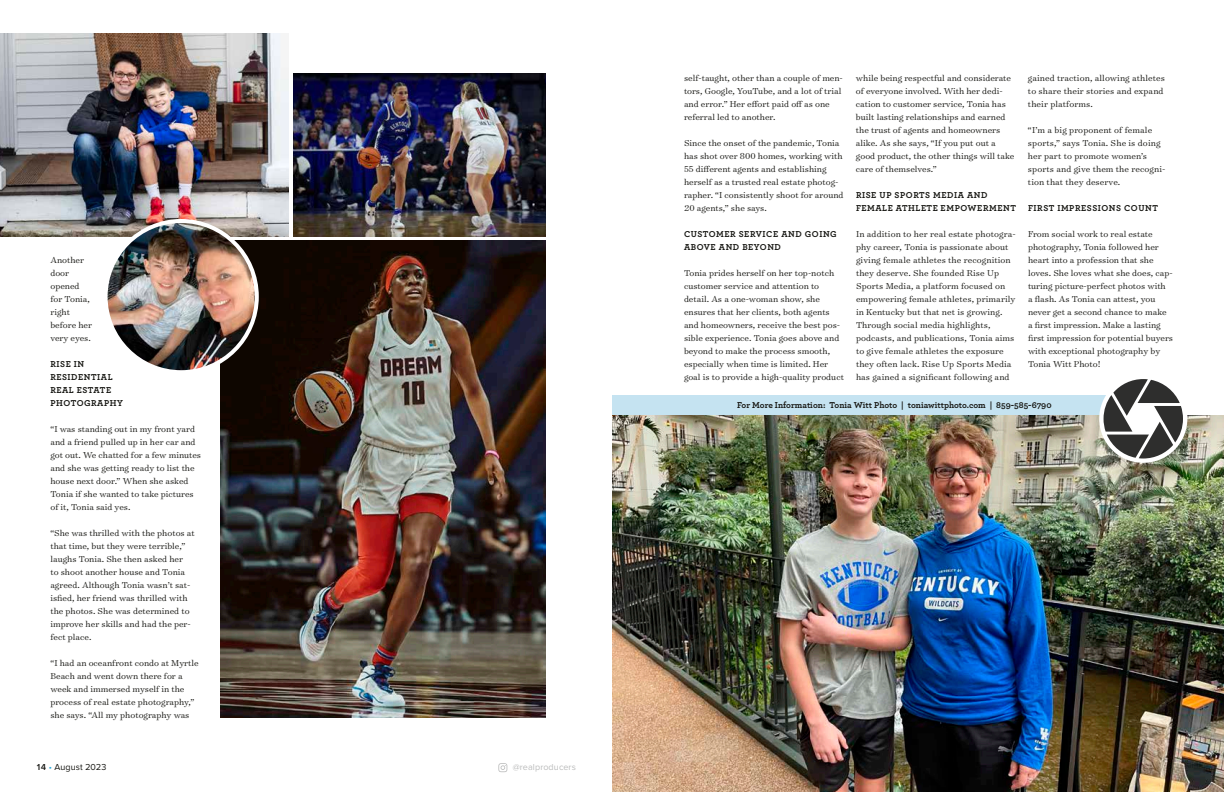
<style>
.page{position:relative;width:1224px;height:792px;background:#fff}
.page>*{position:absolute;margin:0;border:0;box-sizing:border-box;transform-origin:0 0}
.t1{font:300 9.8px/13px "Surveyor Text";color:#171713}
.t2{font:700 9px/13px "Archer Pro";letter-spacing:.06em;color:#171713}
.t3{font:700 9px "Archer Pro";color:#171713}
.t4{font:9px "Proxima Nova";letter-spacing:.01em;color:#bbbcbc}
.t5{font:9px "Proxima Nova";letter-spacing:.01em;color:#171713}
.s1{font-weight:600}
.s2{color:#26a7d9}
</style>
<div class="page">
<svg style="left:498px;top:763px;width:9px;height:9px"></svg>
<img style="left:612px;top:415px;width:612px;height:377px">
<img style="left:221px;top:240px;width:325px;height:478px">
<img style="left:293px;top:73px;width:253px;height:163px">
<img style="left:0;top:34px;width:289px;height:202px">
<img style="left:106px;top:221px;width:151px;height:151px;border-radius:76px">
<div style="left:104px;top:219px;width:155px;height:155px;border:4px solid #fff;border-radius:50%"></div>
<div style="left:612px;top:395px;width:544px;height:20px;background:#c5e3f1"></div>
<div style="left:1099px;top:375px;width:88px;height:88px;background:#fff;border-radius:50%"></div>
<svg style="left:1104px;top:379px;width:79px;height:80px"></svg>
<p class="t1" style="left:50px;top:253px;width:43px">Another door opened for Tonia, right before her very eyes.</p>
<p class="t2" style="left:50px;top:357px;width:74px">RISE IN<br>RESIDENTIAL<br>REAL ESTATE<br>PHOTOGRAPHY</p>
<p class="t1" style="left:50px;top:422px;width:152px">“I was standing out in my front yard and a friend pulled up in her car and got out. We chatted for a few minutes and she was getting ready to list the house next door.” When she asked<br>Tonia if she wanted to take pictures of it, Tonia said yes.</p>
<p class="t1" style="left:50px;top:526px;width:146px">“She was thrilled with the photos at that time, but they were terrible,” laughs Tonia. She then asked her<br>to shoot another house and Tonia agreed. Although Tonia wasn’t sat&shy;isfied, her friend was thrilled with the photos. She was determined to improve her skills and had the per&shy;fect place.</p>
<p class="t1" style="left:50px;top:656px;width:150px">“I had an oceanfront condo at Myrtle Beach and went down there for a week and immersed myself in the process of real estate photography,” she says. “All my photography was</p>
<p class="t5" style="left:36px;top:762px;width:72px"><span class="s1">14</span> <span class="s2">•</span> August 2023</p>
<p class="t4" style="left:513px;top:762px;width:65px">@realproducers</p>
<p class="t1" style="left:856px;top:71px;width:160px">while being respectful and considerate of everyone involved. With her dedi&shy;cation to customer service, Tonia has built lasting relationships and earned the trust of agents and homeowners alike. As she says, “If you put out a good product, the other things will take care of themselves.”</p>
<p class="t2" style="left:856px;top:188px;width:161px">RISE UP SPORTS MEDIA AND<br>FEMALE ATHLETE EMPOWERMENT</p>
<p class="t1" style="left:856px;top:227px;width:161px">In addition to her real estate photogra&shy;phy career, Tonia is passionate about giving female athletes the recognition they deserve. She founded Rise Up Sports Media, a platform focused on empowering female athletes, primarily in Kentucky but that net is growing.<br>Through social media highlights, podcasts, and publications, Tonia aims to give female athletes the exposure they often lack. Rise Up Sports Media has gained a significant following and</p>
<p class="t1" style="left:684px;top:71px;width:160px">self-taught, other than a couple of men&shy;tors, Google, YouTube, and a lot of trial and error.” Her effort paid off as one referral led to another.</p>
<p class="t1" style="left:684px;top:136px;width:161px">Since the onset of the pandemic, Tonia has shot over 800 homes, working with 55 different agents and establishing herself as a trusted real estate photog&shy;rapher. “I consistently shoot for around 20 agents,” she says.</p>
<p class="t2" style="left:684px;top:227px;width:154px">CUSTOMER SERVICE AND GOING<br>ABOVE AND BEYOND</p>
<p class="t1" style="left:684px;top:266px;width:161px">Tonia prides herself on her top-notch customer service and attention to detail. As a one-woman show, she ensures that her clients, both agents and homeowners, receive the best pos&shy;sible experience. Tonia goes above and beyond to make the process smooth, especially when time is limited. Her goal is to provide a high-quality product</p>
<p class="t1" style="left:1028px;top:71px;width:139px">gained traction, allowing athletes to share their stories and expand their platforms.</p>
<p class="t1" style="left:1028px;top:123px;width:139px">“I’m a big proponent of female sports,” says Tonia. She is doing her part to promote women’s sports and give them the recogni&shy;tion that they deserve.</p>
<p class="t2" style="left:1028px;top:201px;width:131px">FIRST IMPRESSIONS COUNT</p>
<p class="t1" style="left:1028px;top:227px;width:147px">From social work to real estate photography, Tonia followed her heart into a profession that she loves. She loves what she does, cap&shy;turing picture-perfect photos with<br>a flash. As Tonia can attest, you never get a second chance to make a first impression. Make a lasting first impression for potential buyers with exceptional photography by<br>Tonia Witt Photo!</p>
<p class="t3" style="left:737px;top:398px;width:316px">For More Information: Tonia Witt Photo | toniawittphoto.com | 859-585-6790</p>
</div>
